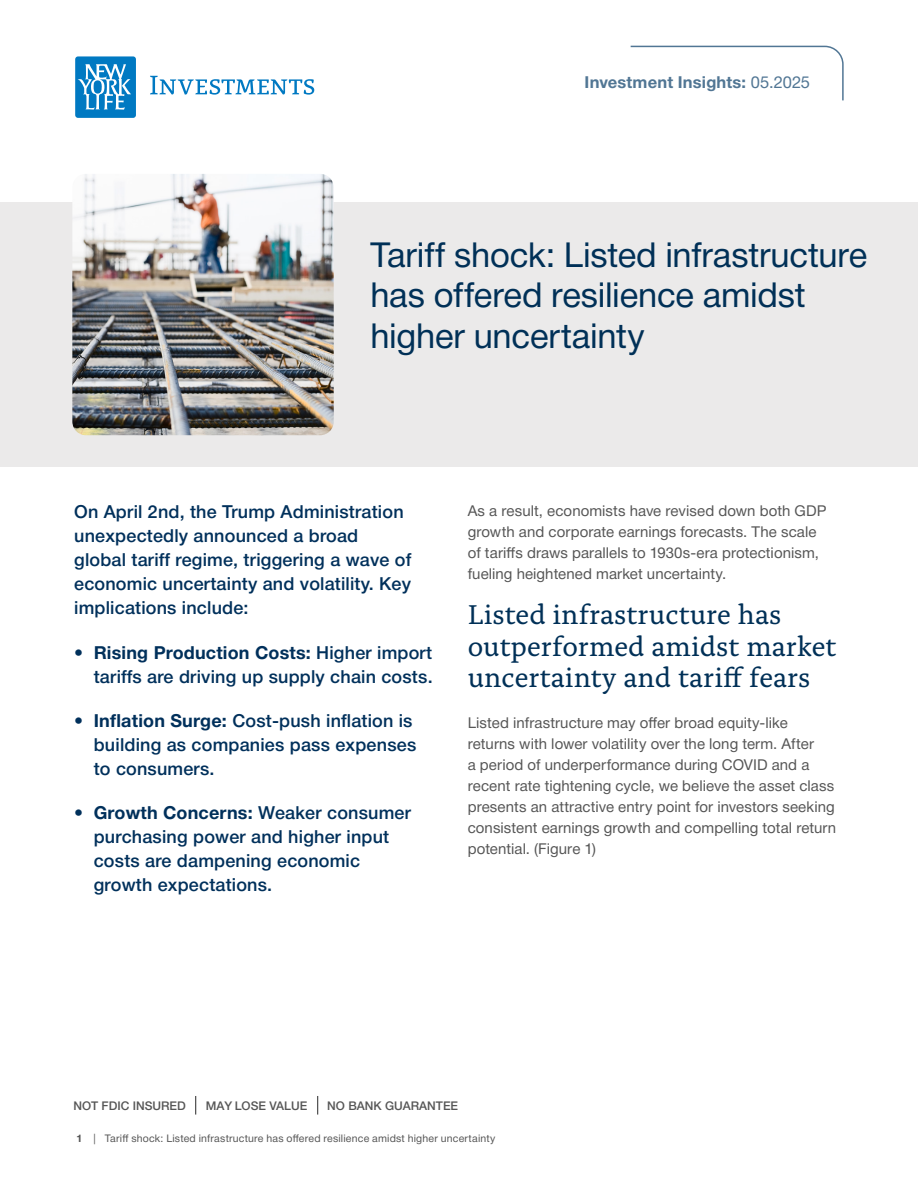
<style>
.page{position:relative;width:918px;height:1188px;background:#fff}
.page>*{position:absolute;margin:0;border:0;box-sizing:border-box;transform-origin:0 0}
.Alda_Cover_head{font:34.5px/40.5px "Helvetica Neue";letter-spacing:-.005em;color:#003057}
.t1{font:28.5px/31.5px "Alda Pro";color:#003057}
.t2{font:500 18px/24px "Helvetica Neue";letter-spacing:.01em;color:#00305b}
.t3{font:700 16.5px "Helvetica Neue";letter-spacing:.01em;color:#517694}
.t4{font:15px/21px "Helvetica Neue";letter-spacing:.005em;color:#565656}
.t5{font:500 12px "Helvetica Neue LT Std";color:#565656}
.t6{font:10.5px "Helvetica Neue";letter-spacing:.02em;color:#565656}
.s1{font-weight:400}
.s2{font-weight:700}
</style>
<div class="page">
<div style="left:0;top:202px;width:918px;height:265px;background:#ebeaea"></div>
<svg style="left:630px;top:45px;width:214px;height:56px"></svg>
<svg style="left:75px;top:56px;width:239px;height:62px"></svg>
<svg style="left:195px;top:1096px;width:1px;height:19px"></svg>
<svg style="left:317px;top:1096px;width:1px;height:19px"></svg>
<img style="left:72px;top:174px;width:262px;height:261px">
<p class="t3" style="left:585px;top:70px;width:227px">Investment Insights: <span class="s1">05.2025</span></p>
<p class="Alda_Cover_head" style="left:370px;top:236px;width:498px">Tariff shock: Listed infrastructure has offered resilience amidst higher uncertainty</p>
<p class="t2" style="left:74px;top:498px;width:339px">On April 2nd, the Trump Administration unexpectedly announced a broad global tariff regime, triggering a wave of economic uncertainty and volatility. Key implications include:</p>
<p class="t2" style="left:74px;top:639px;width:360px;text-align:right">• <span class="s2">Rising Production Costs:</span> Higher import tariffs are driving up supply chain costs.</p>
<p class="t2" style="left:94px;top:707px;width:324px;text-indent:-20px">• <span class="s2">Inflation Surge:</span> Cost-push inflation is building as companies pass expenses to consumers.</p>
<p class="t2" style="left:94px;top:799px;width:319px;text-indent:-20px">• <span class="s2">Growth Concerns:</span> Weaker consumer purchasing power and higher input costs are dampening economic growth expectations.</p>
<p class="t4" style="left:468px;top:501px;width:360px">As a result, economists have revised down both GDP growth and corporate earnings forecasts. The scale of tariffs draws parallels to 1930s-era protectionism, fueling heightened market uncertainty.</p>
<p class="t1" style="left:468px;top:597px;width:370px">Listed infrastructure has outperformed amidst market uncertainty and tariff fears</p>
<p class="t4" style="left:468px;top:713px;width:370px">Listed infrastructure may offer broad equity-like returns with lower volatility over the long term. After<br>a period of underperformance during COVID and a recent rate tightening cycle, we believe the asset class presents an attractive entry point for investors seeking consistent earnings growth and compelling total return potential. (Figure 1)</p>
<p class="t5" style="left:73px;top:1098px;width:114px">NOT FDIC INSURED</p>
<p class="t5" style="left:206px;top:1098px;width:103px">MAY LOSE VALUE</p>
<p class="t5" style="left:327px;top:1098px;width:132px">NO BANK GUARANTEE</p>
<p class="t6" style="left:77px;top:1131px;width:420px"><span class="s2">1</span> | Tariff shock: Listed infrastructure has offered resilience amidst higher uncertainty</p>
</div>
